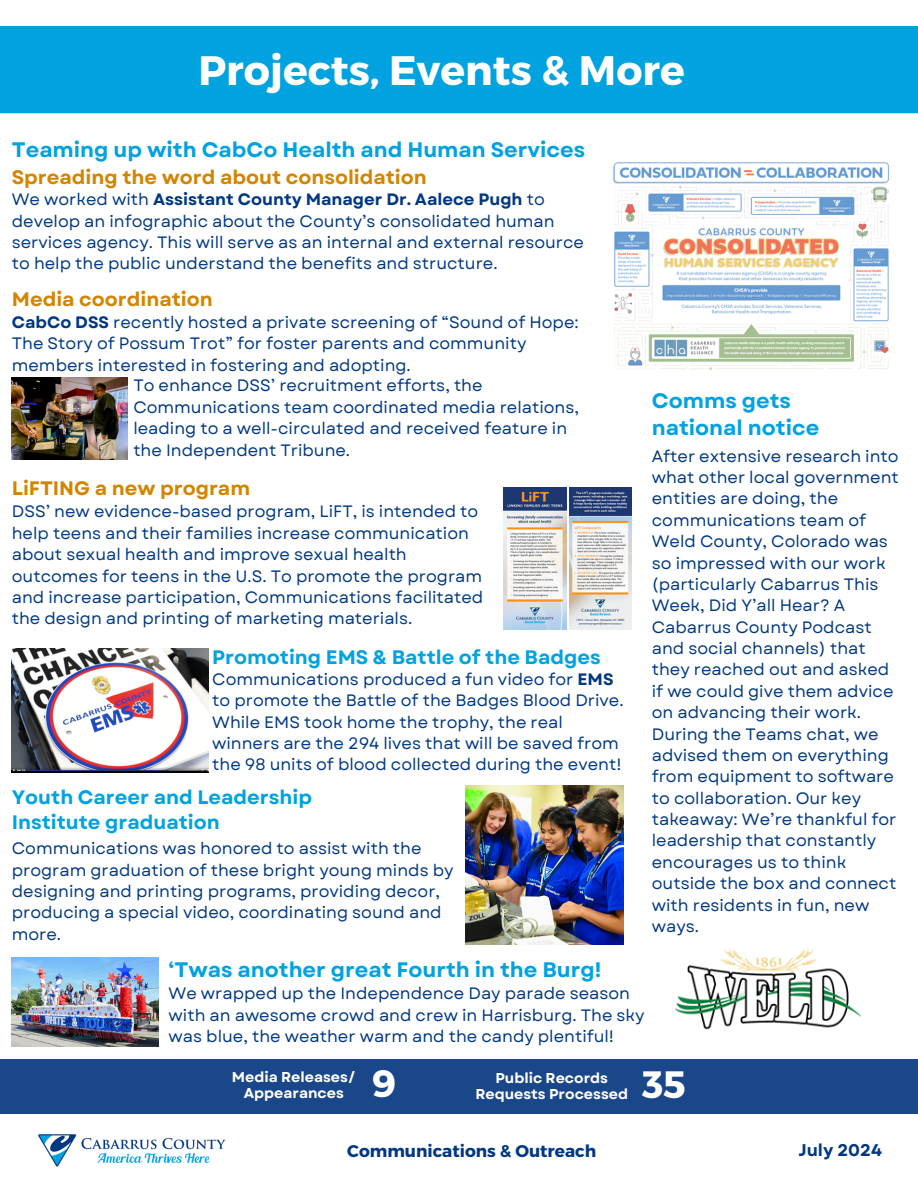
<style>
.page{position:relative;width:918px;height:1188px;background:#fff}
.page>*{position:absolute;margin:0;border:0;box-sizing:border-box;transform-origin:0 0}
.t1{font:700 41.1px "Montserrat";color:#fff}
.t2{font:700 38.1px "Montserrat";color:#fff}
.t3{font:700 21px/27px "Garet";color:#00a3e0}
.t4{font:700 19.5px/24.8px "Garet";color:#00a3e0}
.t5{font:700 19.5px "Garet";color:#d48500}
.t6{font:700 16.95px "Montserrat";color:#003882}
.t7{font:700 16.95px "Garet";color:#003882}
.t8{font:16.5px/21.3px "Garet";color:#003882}
.t9{font:700 14.25px "Garet";color:#fff}
.s1{font-weight:700}
</style>
<div class="page">
<img style="left:38px;top:1134px;width:188px;height:33px">
<div style="left:0;top:26px;width:918px;height:87px;background:#00a3e0"></div>
<div style="left:0;top:1059px;width:918px;height:55px;background:#1a4789"></div>
<img style="left:12px;top:957px;width:146px;height:90px">
<img style="left:676px;top:949px;width:184px;height:81px">
<img style="left:613px;top:162px;width:277px;height:209px">
<img style="left:12px;top:377px;width:116px;height:82px">
<img style="left:503px;top:488px;width:63px;height:141px">
<img style="left:570px;top:488px;width:62px;height:141px">
<img style="left:12px;top:649px;width:197px;height:123px">
<img style="left:465px;top:786px;width:159px;height:159px">
<h4 class="t1" style="left:198px;top:43px;width:488px">Projects, Events &amp; More</h4>
<h4 class="t3" style="left:12px;top:136px;width:575px">Teaming up with CabCo Health and Human Services</h4>
<h4 class="t5" style="left:12px;top:163px;width:417px">Spreading the word about consolidation</h4>
<h4 class="t8" style="left:12px;top:189px;width:574px">We worked with <span class="s1">Assistant County Manager Dr. Aalece Pugh</span> to develop an infographic about the County’s consolidated human services agency. This will serve as an internal and external resource to help the public understand the benefits and structure.</h4>
<p class="t5" style="left:12px;top:286px;width:202px">Media coordination</p>
<p class="t8" style="left:12px;top:311px;width:568px"><span class="s1">CabCo DSS</span> recently hosted a private screening of “Sound of Hope:<br>The Story of Possum Trot” for foster parents and community members interested in fostering and adopting.</p>
<p class="t8" style="left:133px;top:375px;width:447px">To enhance DSS’ recruitment efforts, the Communications team coordinated media relations, leading to a well-circulated and received feature in the Independent Tribune.</p>
<p class="t5" style="left:12px;top:475px;width:240px">LiFTING a new program</p>
<p class="t8" style="left:12px;top:501px;width:473px">DSS’ new evidence-based program, LiFT, is intended to help teens and their families increase communication about sexual health and improve sexual health outcomes for teens in the U.S. To promote the program and increase participation, Communications facilitated the design and printing of marketing materials.</p>
<p class="t4" style="left:212px;top:645px;width:390px">Promoting EMS &amp; Battle of the Badges</p>
<p class="t8" style="left:212px;top:668px;width:413px">Communications produced a fun video for <span class="s1">EMS </span>to promote the Battle of the Badges Blood Drive.<br>While EMS took home the trophy, the real winners are the 294 lives that will be saved from the 98 units of blood collected during the event!</p>
<p class="t4" style="left:12px;top:785px;width:302px">Youth Career and Leadership<br>Institute graduation</p>
<p class="t8" style="left:12px;top:838px;width:443px">Communications was honored to assist with the program graduation of these bright young minds by designing and printing programs, providing decor, producing a special video, coordinating sound and more.</p>
<p class="t3" style="left:652px;top:388px;width:169px">Comms gets national notice</p>
<h2 class="t8" style="left:652px;top:445px;width:249px">After extensive research into what other local government entities are doing, the communications team of<br>Weld County, Colorado was so impressed with our work (particularly Cabarrus This<br>Week, Did Y’all Hear? A<br>Cabarrus County Podcast and social channels) that they reached out and asked if we could give them advice on advancing their work.<br>During the Teams chat, we advised them on everything from equipment to software to collaboration. Our key takeaway: We’re thankful for leadership that constantly encourages us to think outside the box and connect with residents in fun, new ways.</h2>
<h2 class="t3" style="left:169px;top:957px;width:434px">‘Twas another great Fourth in the Burg!</h2>
<h4 class="t8" style="left:169px;top:983px;width:477px">We wrapped up the Independence Day parade season with an awesome crowd and crew in Harrisburg. The sky was blue, the weather warm and the candy plentiful!</h4>
<h4 class="t9" style="left:232px;top:1067px;width:126px">Media Releases/</h4>
<p class="t9" style="left:244px;top:1083px;width:102px">Appearances</p>
<p class="t2" style="left:372px;top:1059px;width:26px">9</p>
<p class="t9" style="left:495px;top:1068px;width:114px">Public Records</p>
<p class="t9" style="left:475px;top:1084px;width:154px">Requests Processed</p>
<h2 class="t2" style="left:642px;top:1060px;width:45px">35</h2>
<h4 class="t6" style="left:347px;top:1140px;width:250px">Communications &amp; Outreach</h4>
<h2 class="t7" style="left:798px;top:1138px;width:85px">July 2024</h2>
</div>
